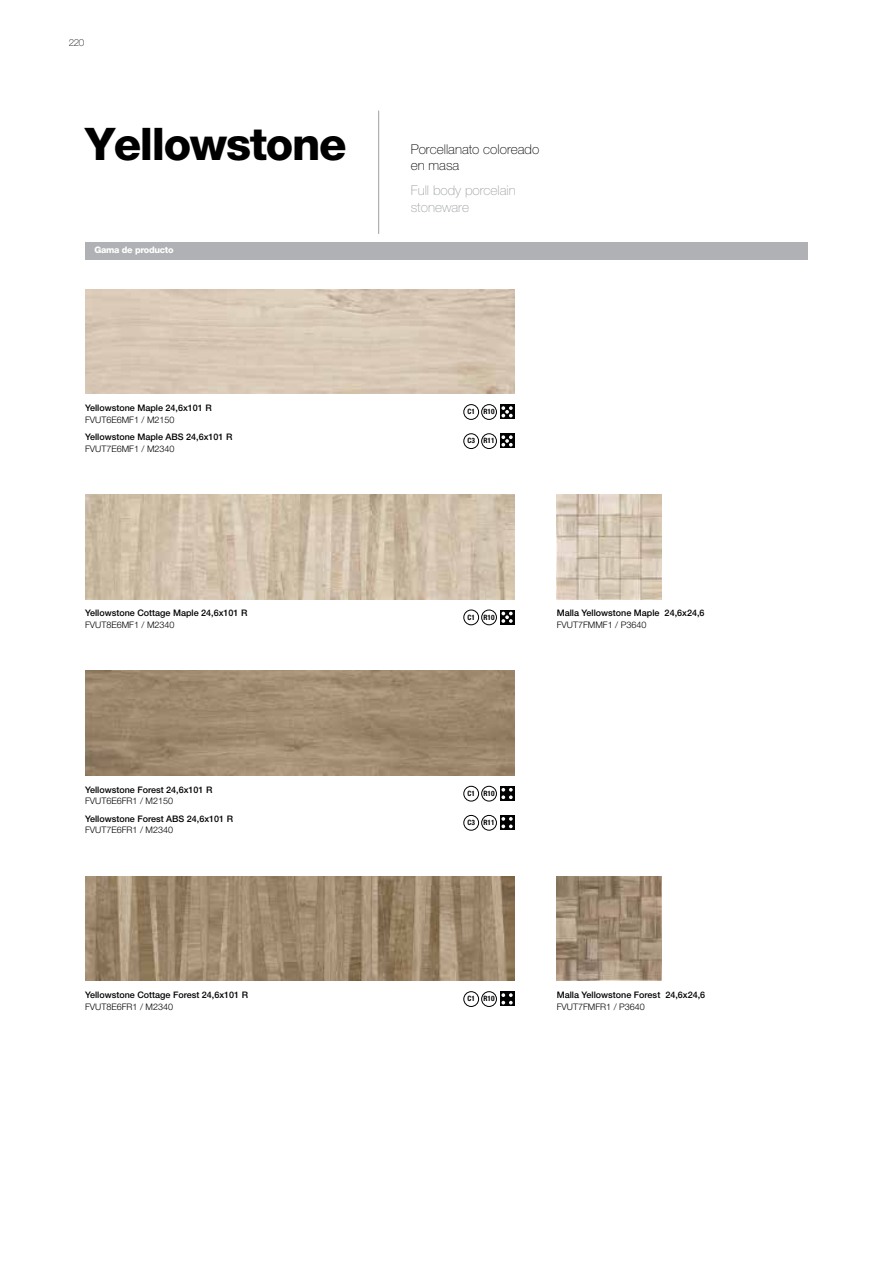
<style>
.page{position:relative;width:893px;height:1263px;background:#fff}
.page>*{position:absolute;margin:0;border:0;box-sizing:border-box;transform-origin:0 0}
.t1{font:800 45px "Helvetica Neue LT Std";letter-spacing:-.03em;color:#000}
.t2{font:100 13.5px/16.5px "Helvetica Neue LT Std";color:#000}
.t3{font:100 13.5px/16.5px "Helvetica Neue LT Std";color:#9da0a2}
.t4{font:100 9.75px "Helvetica Neue LT Std";color:#000}
.t5{font:500 9px "Helvetica Neue LT Std";color:#000}
.t6{font:300 9px "Helvetica Neue LT Std";color:#000}
.t7{font:800 9px "Helvetica Neue LT Std";letter-spacing:-.03em;color:#fff}
.t8{font:700 condensed 7.35px "Helvetica Neue LT Std";color:#000}
</style>
<div class="page">
<img style="left:85px;top:495px;width:430px;height:104px">
<img style="left:557px;top:495px;width:104px;height:104px">
<img style="left:85px;top:876px;width:429px;height:105px">
<img style="left:557px;top:876px;width:104px;height:105px">
<img style="left:85px;top:671px;width:429px;height:104px">
<hr style="left:378px;top:111px;width:1px;height:123px;background:#9da0a2">
<div style="left:85px;top:242px;width:723px;height:17px;background:#afb1b4"></div>
<div style="left:464px;top:404px;width:15px;height:16px;border:1px solid #000;border-radius:50%"></div>
<div style="left:481px;top:404px;width:16px;height:16px;border:1px solid #000;border-radius:50%"></div>
<svg style="left:500px;top:404px;width:14px;height:15px"></svg>
<svg style="left:501px;top:406px;width:12px;height:11px"></svg>
<div style="left:464px;top:786px;width:15px;height:15px;border:1px solid #000;border-radius:50%"></div>
<div style="left:481px;top:786px;width:16px;height:15px;border:1px solid #000;border-radius:50%"></div>
<div style="left:500px;top:786px;width:14px;height:15px;background:#000"></div>
<svg style="left:501px;top:788px;width:12px;height:11px"></svg>
<div style="left:464px;top:610px;width:15px;height:15px;border:1px solid #000;border-radius:50%"></div>
<div style="left:481px;top:610px;width:16px;height:15px;border:1px solid #000;border-radius:50%"></div>
<svg style="left:500px;top:610px;width:14px;height:15px"></svg>
<svg style="left:501px;top:612px;width:12px;height:11px"></svg>
<div style="left:464px;top:991px;width:15px;height:16px;border:1px solid #000;border-radius:50%"></div>
<div style="left:481px;top:991px;width:16px;height:16px;border:1px solid #000;border-radius:50%"></div>
<svg style="left:500px;top:991px;width:14px;height:15px"></svg>
<svg style="left:501px;top:993px;width:12px;height:11px"></svg>
<div style="left:464px;top:433px;width:15px;height:16px;border:1px solid #000;border-radius:50%"></div>
<div style="left:481px;top:433px;width:16px;height:16px;border:1px solid #000;border-radius:50%"></div>
<div style="left:500px;top:433px;width:14px;height:15px;background:#000"></div>
<svg style="left:501px;top:435px;width:12px;height:12px"></svg>
<div style="left:464px;top:815px;width:15px;height:15px;border:1px solid #000;border-radius:50%"></div>
<div style="left:481px;top:815px;width:16px;height:15px;border:1px solid #000;border-radius:50%"></div>
<svg style="left:500px;top:815px;width:14px;height:15px"></svg>
<svg style="left:501px;top:817px;width:12px;height:11px"></svg>
<p class="t4" style="left:69px;top:37px;width:17px">220</p>
<h1 class="t1" style="left:85px;top:117px;width:263px">Yellowstone</h1>
<p class="t7" style="left:94px;top:245px;width:81px">Gama de producto</p>
<h2 class="t2" style="left:411px;top:141px;width:130px">Porcellanato coloreado en masa</h2>
<h2 class="t3" style="left:411px;top:182px;width:107px">Full body porcelain stoneware</h2>
<p class="t5" style="left:85px;top:402px;width:128px">Yellowstone Maple 24,6x101 R</p>
<p class="t8" style="left:467px;top:407px;width:29px">C1 R10</p>
<p class="t6" style="left:85px;top:414px;width:91px">FVUT6E6MF1 / M2150</p>
<p class="t5" style="left:85px;top:431px;width:149px">Yellowstone Maple ABS 24,6x101 R</p>
<p class="t8" style="left:467px;top:436px;width:29px">C3 R11</p>
<p class="t6" style="left:85px;top:443px;width:91px">FVUT7E6MF1 / M2340</p>
<p class="t5" style="left:85px;top:608px;width:164px">Yellowstone Cottage Maple 24,6x101 R</p>
<p class="t8" style="left:467px;top:613px;width:29px">C1 R10</p>
<p class="t6" style="left:85px;top:619px;width:91px">FVUT8E6MF1 / M2340</p>
<p class="t5" style="left:557px;top:608px;width:149px">Malla Yellowstone Maple 24,6x24,6</p>
<p class="t6" style="left:557px;top:619px;width:91px">FVUT7FMMF1 / P3640</p>
<p class="t5" style="left:85px;top:784px;width:129px">Yellowstone Forest 24,6x101 R</p>
<p class="t8" style="left:467px;top:789px;width:29px">C1 R10</p>
<p class="t6" style="left:85px;top:795px;width:90px">FVUT6E6FR1 / M2150</p>
<p class="t5" style="left:85px;top:813px;width:150px">Yellowstone Forest ABS 24,6x101 R</p>
<p class="t8" style="left:467px;top:818px;width:29px">C3 R11</p>
<p class="t6" style="left:85px;top:825px;width:90px">FVUT7E6FR1 / M2340</p>
<p class="t5" style="left:85px;top:989px;width:165px">Yellowstone Cottage Forest 24,6x101 R</p>
<p class="t8" style="left:467px;top:994px;width:29px">C1 R10</p>
<p class="t6" style="left:85px;top:1001px;width:90px">FVUT8E6FR1 / M2340</p>
<p class="t5" style="left:557px;top:989px;width:150px">Malla Yellowstone Forest 24,6x24,6</p>
<p class="t6" style="left:557px;top:1001px;width:90px">FVUT7FMFR1 / P3640</p>
</div>
